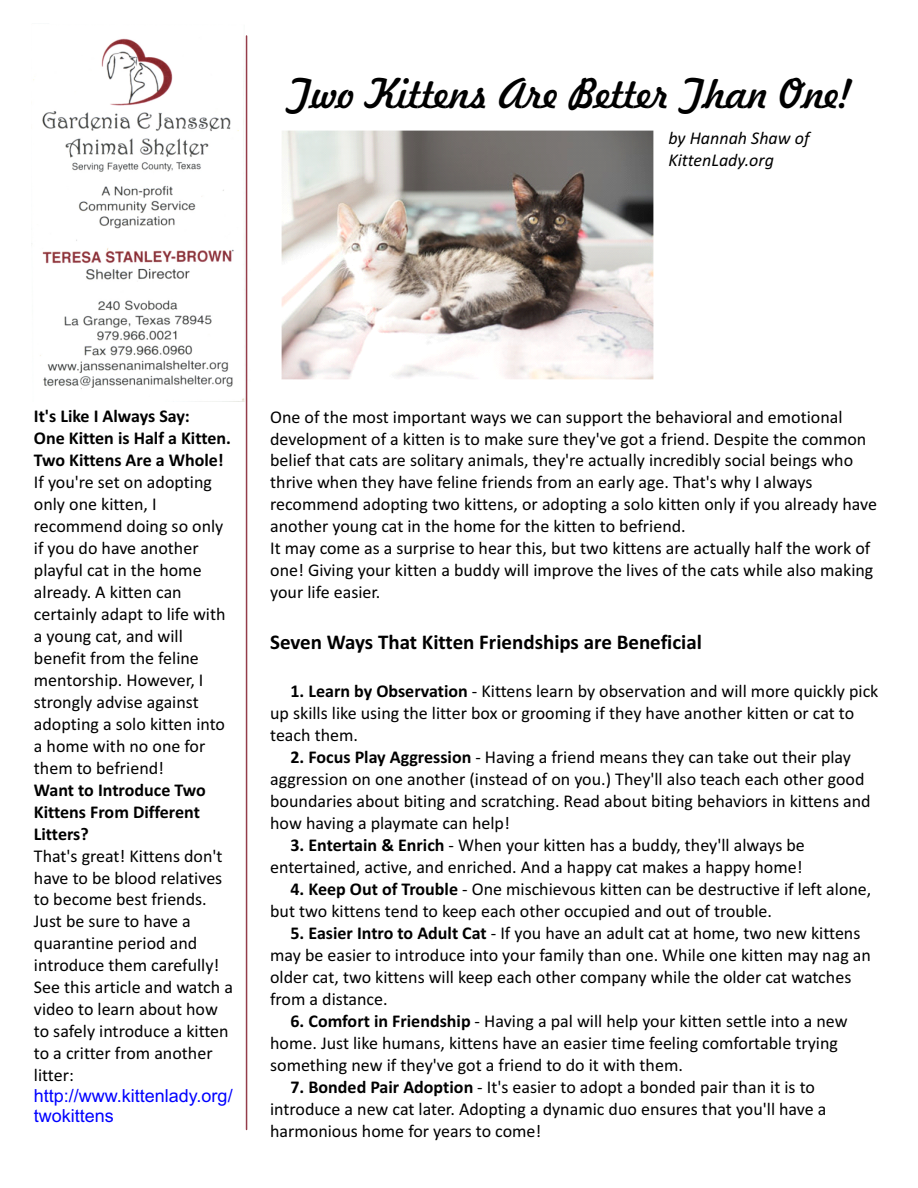
<style>
.page{position:relative;width:918px;height:1188px;background:#fff}
.page>*{position:absolute;margin:0;border:0;box-sizing:border-box;transform-origin:0 0}
.t1{font:40.65px "Jott 44 Wide Normal";color:#000;scale:.84 1}
.t2{font:700 21px "Calibri";color:#000}
.t3{font:18px/21.9px "Calibri";color:#000}
.t4{font:700 18px/21.9px "Calibri";color:#000}
.t5{font:18px/20.1px "Arial";color:#00f}
.t6{font:italic 18px/21.9px "Calibri";color:#000}
.s1{font-weight:700}
</style>
<div class="page">
<img style="left:31px;top:35px;width:217px;height:367px">
<img style="left:281px;top:131px;width:372px;height:249px">
<hr style="left:246px;top:36px;width:1px;height:1093px;background:#943d4a">
<h1 class="t1" style="left:288px;top:77px;width:672px">Two Kittens Are Better Than One!</h1>
<p class="t6" style="left:668px;top:129px;width:143px">by Hannah Shaw of<br>KittenLady.org</p>
<p class="t4" style="left:34px;top:407px;width:198px">It's Like I Always Say:<br>One Kitten is Half a Kitten.<br>Two Kittens Are a Whole!</p>
<p class="t3" style="left:34px;top:473px;width:193px">If you're set on adopting only one kitten, I recommend doing so only if you do have another playful cat in the home already. A kitten can certainly adapt to life with a young cat, and will benefit from the feline mentorship. However, I strongly advise against adopting a solo kitten into a home with no one for them to befriend!</p>
<p class="t4" style="left:34px;top:780px;width:173px">Want to Introduce Two<br>Kittens From Different<br>Litters?</p>
<p class="t3" style="left:34px;top:846px;width:201px">That's great! Kittens don't have to be blood relatives to become best friends.<br>Just be sure to have a quarantine period and introduce them carefully!<br>See this article and watch a video to learn about how to safely introduce a kitten to a critter from another litter:</p>
<p class="t5" style="left:34px;top:1088px;width:200px">http://www.kittenlady.org/ twokittens</p>
<p class="t3" style="left:270px;top:407px;width:608px">One of the most important ways we can support the behavioral and emotional development of a kitten is to make sure they've got a friend. Despite the common belief that cats are solitary animals, they're actually incredibly social beings who thrive when they have feline friends from an early age. That's why I always recommend adopting two kittens, or adopting a solo kitten only if you already have another young cat in the home for the kitten to befriend.<br>It may come as a surprise to hear this, but two kittens are actually half the work of one! Giving your kitten a buddy will improve the lives of the cats while also making your life easier.</p>
<p class="t2" style="left:270px;top:633px;width:433px">Seven Ways That Kitten Friendships are Beneficial</p>
<p class="t3" style="left:270px;top:682px;width:610px;text-indent:20px"><span class="s1">1. Learn by Observation</span> - Kittens learn by observation and will more quickly pick up skills like using the litter box or grooming if they have another kitten or cat to teach them.</p>
<p class="t3" style="left:270px;top:748px;width:602px;text-indent:20px"><span class="s1">2. Focus Play Aggression</span> - Having a friend means they can take out their play aggression on one another (instead of on you.) They'll also teach each other good boundaries about biting and scratching. Read about biting behaviors in kittens and how having a playmate can help!</p>
<p class="t3" style="left:270px;top:836px;width:536px;text-align:right"><span class="s1">3. Entertain &amp; Enrich</span> - When your kitten has a buddy, they'll always be entertained, active, and enriched. And a happy cat makes a happy home!</p>
<p class="t3" style="left:270px;top:879px;width:603px;text-indent:20px"><span class="s1">4. Keep Out of Trouble</span> - One mischievous kitten can be destructive if left alone, but two kittens tend to keep each other occupied and out of trouble.</p>
<p class="t3" style="left:270px;top:923px;width:602px;text-indent:20px"><span class="s1">5. Easier Intro to Adult Cat</span> - If you have an adult cat at home, two new kittens may be easier to introduce into your family than one. While one kitten may nag an older cat, two kittens will keep each other company while the older cat watches from a distance.</p>
<p class="t3" style="left:270px;top:1011px;width:579px;text-indent:20px"><span class="s1">6. Comfort in Friendship</span> - Having a pal will help your kitten settle into a new home. Just like humans, kittens have an easier time feeling comfortable trying something new if they've got a friend to do it with them.</p>
<p class="t3" style="left:270px;top:1077px;width:558px;text-indent:20px"><span class="s1">7. Bonded Pair Adoption</span> - It's easier to adopt a bonded pair than it is to introduce a new cat later. Adopting a dynamic duo ensures that you'll have a harmonious home for years to come!</p>
</div>
